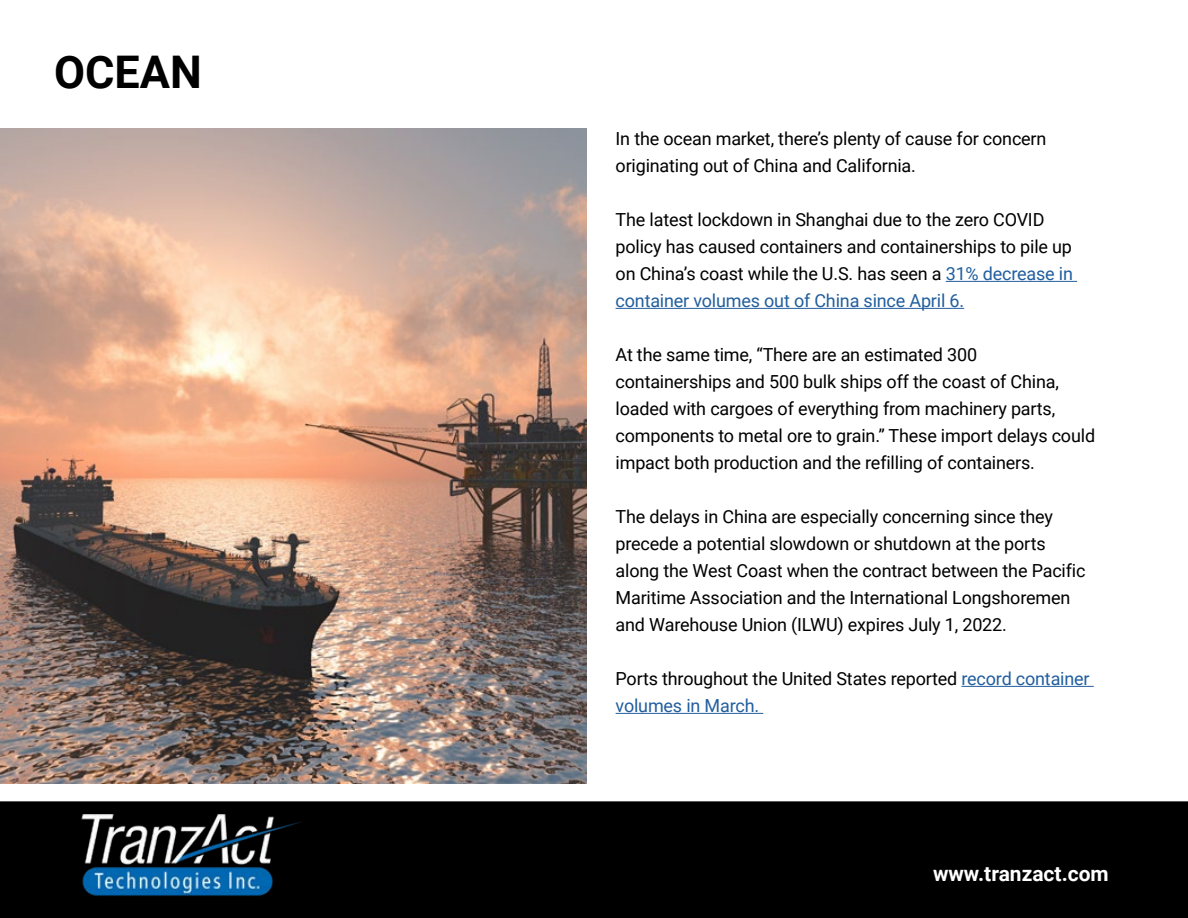
<style>
.page{position:relative;width:1188px;height:918px;background:#fff}
.page>*{position:absolute;margin:0;border:0;box-sizing:border-box;transform-origin:0 0}
.t1{font:700 45px "Roboto";color:#000}
.t2{font:700 21px "Roboto";color:#fff}
.t3{font:18px/27px "Roboto";letter-spacing:-.01em;color:#000}
.s1{color:#215e9e}
</style>
<div class="page">
<div style="left:0;top:801px;width:1188px;height:117px;background:#000"></div>
<img style="left:73px;top:815px;width:249px;height:93px">
<hr style="left:946px;top:281px;width:131px;height:1px;background:#215e9e">
<hr style="left:616px;top:308px;width:348px;height:1px;background:#215e9e">
<hr style="left:961px;top:686px;width:133px;height:1px;background:#215e9e">
<hr style="left:616px;top:713px;width:147px;height:1px;background:#215e9e">
<img style="left:0;top:129px;width:586px;height:655px">
<h1 class="t1" style="left:54px;top:40px;width:149px">OCEAN</h1>
<p class="t3" style="left:616px;top:124px;width:432px">In the ocean market, there’s plenty of cause for concern originating out of China and California.</p>
<p class="t3" style="left:616px;top:205px;width:459px">The latest lockdown in Shanghai due to the zero COVID policy has caused containers and containerships to pile up on China’s coast while the U.S. has seen a <span class="s1">31% decrease in container volumes out of China since April 6.</span></p>
<p class="t3" style="left:616px;top:340px;width:481px">At the same time, “There are an estimated 300 containerships and 500 bulk ships off the coast of China, loaded with cargoes of everything from machinery parts, components to metal ore to grain.” These import delays could impact both production and the refilling of containers.</p>
<p class="t3" style="left:616px;top:502px;width:471px">The delays in China are especially concerning since they precede a potential slowdown or shutdown at the ports along the West Coast when the contract between the Pacific Maritime Association and the International Longshoremen and Warehouse Union (ILWU) expires July 1, 2022.</p>
<p class="t3" style="left:616px;top:664px;width:476px">Ports throughout the United States reported <span class="s1">record container volumes in March.</span></p>
<p class="t2" style="left:933px;top:859px;width:177px">www.tranzact.com</p>
</div>
